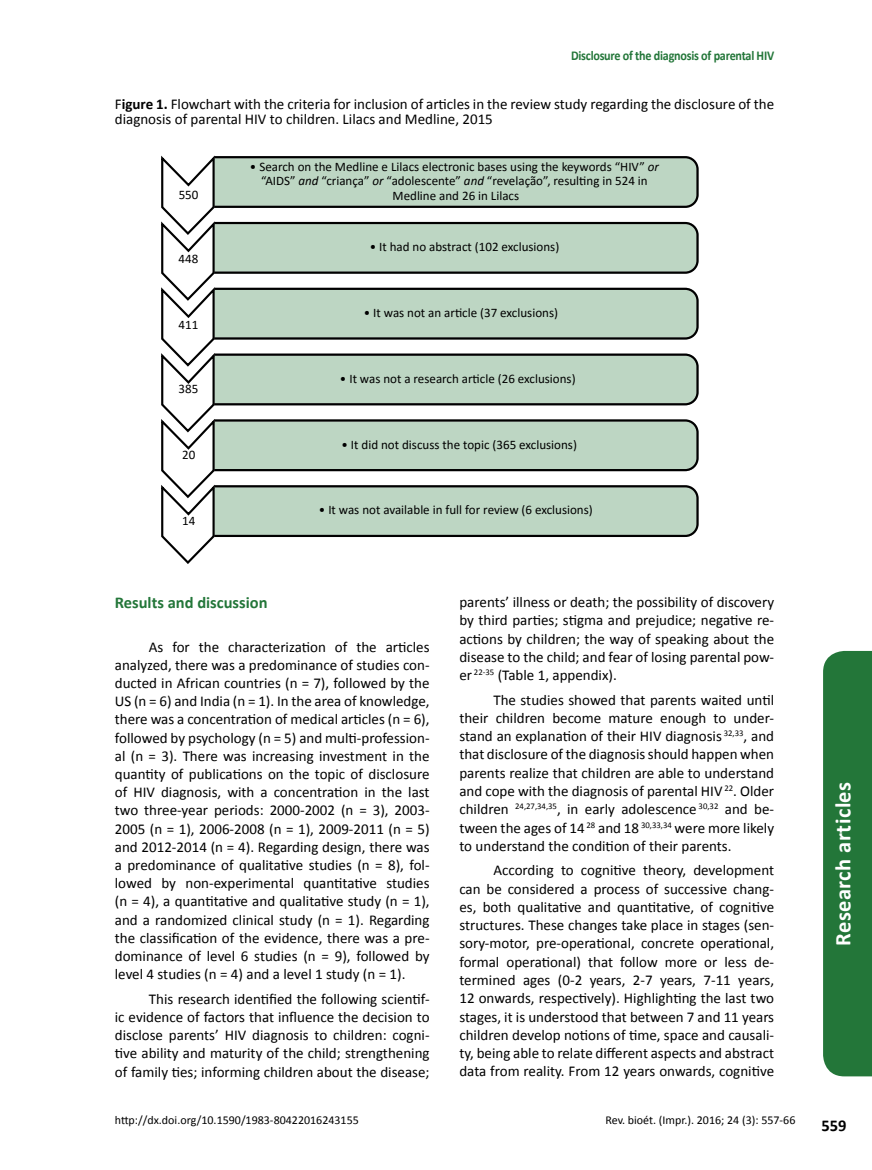
<style>
.page{position:relative;width:872px;height:1170px;background:#fff}
.page>*{position:absolute;margin:0;border:0;box-sizing:border-box;transform-origin:0 0}
.t1{font:700 22.5px "Calibri";letter-spacing:.02em;color:#fff}
.t2{font:700 16.5px "Calibri";color:#237639}
.t3{font:700 16.5px "Calibri";color:#000}
.t4{font:15px/18.3px "Calibri";color:#000;text-align:justify}
.t5{font:700 13.5px "Calibri";letter-spacing:-.02em;color:#237639;scale:.9 1}
.t6{font:13.05px/14.4px "Calibri";color:#000;text-align:center}
.t7{font:12px "Calibri";color:#000}
.s1{font-weight:700}
.s2{font-style:italic}
</style>
<div class="page">
<svg style="left:161px;top:155px;width:538px;height:409px"></svg>
<div style="left:823px;top:651px;width:49px;height:425px;background:#237639"></div>
<p class="t5" style="left:571px;top:47px;width:227px">Disclosure of the diagnosis of parental HIV</p>
<p class="t4" style="left:115px;top:97px;width:661px;line-height:15px">F<span class="s1">igure 1.</span> Flowchart with the criteria for inclusion of articles in the review study regarding the disclosure of the diagnosis of parental HIV to children. Lilacs and Medline, 2015</p>
<p class="t6" style="left:179px;top:187px;width:21px">550</p>
<p class="t6" style="left:179px;top:251px;width:21px">448</p>
<p class="t6" style="left:179px;top:317px;width:21px">411</p>
<p class="t6" style="left:179px;top:381px;width:21px">385</p>
<p class="t6" style="left:182px;top:447px;width:15px">20</p>
<p class="t6" style="left:182px;top:513px;width:15px">14</p>
<p class="t6" style="left:250px;top:159px;width:410px">• Search on the Medline e Lilacs electronic bases using the keywords “HIV” <span class="s2">or </span>“AIDS” <span class="s2">and</span> “criança” <span class="s2">or</span> “adolescente” <span class="s2">and</span> “revelação”, resulting in 524 in<br>Medline and 26 in Lilacs</p>
<p class="t6" style="left:370px;top:239px;width:191px">• It had no abstract (102 exclusions)</p>
<p class="t6" style="left:364px;top:305px;width:196px">• It was not an article (37 exclusions)</p>
<p class="t6" style="left:340px;top:371px;width:237px">• It was not a research article (26 exclusions)</p>
<p class="t6" style="left:341px;top:436px;width:237px">• It did not discuss the topic (365 exclusions)</p>
<p class="t6" style="left:319px;top:502px;width:275px">• It was not available in full for review (6 exclusions)</p>
<p class="t2" style="left:115px;top:592px;width:154px">Results and discussion</p>
<p class="t4" style="left:115px;top:637px;width:316px;text-indent:34px">As for the characterization of the articles analyzed, there was a predominance of studies con&shy;ducted in African countries (n = 7), followed by the US (n = 6) and India (n = 1). In the area of knowledge, there was a concentration of medical articles (n = 6), followed by psychology (n = 5) and multi-profession&shy;al (n = 3). There was increasing investment in the quantity of publications on the topic of disclosure of HIV diagnosis, with a concentration in the last two three-year periods: 2000-2002 (n = 3), 2003- 2005 (n = 1), 2006-2008 (n = 1), 2009-2011 (n = 5) and 2012-2014 (n = 4). Regarding design, there was a predominance of qualitative studies (n = 8), fol&shy;lowed by non-experimental quantitative studies (n = 4), a quantitative and qualitative study (n = 1), and a randomized clinical study (n = 1). Regarding the classification of the evidence, there was a pre&shy;dominance of level 6 studies (n = 9), followed by level 4 studies (n = 4) and a level 1 study (n = 1).</p>
<p class="t4" style="left:115px;top:989px;width:316px;text-indent:34px">This research identified the following scientif&shy;ic evidence of factors that influence the decision to disclose parents’ HIV diagnosis to children: cogni&shy;tive ability and maturity of the child; strengthening of family ties; informing children about the disease;</p>
<p class="t7" style="left:115px;top:1112px;width:245px">http://dx.doi.org/10.1590/1983-80422016243155</p>
<p class="t4" style="left:459px;top:593px;width:316px">parents’ illness or death; the possibility of discovery by third parties; stigma and prejudice; negative re&shy;actions by children; the way of speaking about the disease to the child; and fear of losing parental pow&shy;er <sup>22-35</sup> (Table 1, appendix).</p>
<p class="t4" style="left:459px;top:690px;width:316px;text-indent:34px">The studies showed that parents waited until their children become mature enough to under&shy;stand an explanation of their HIV diagnosis <sup>32,33</sup>, and that disclosure of the diagnosis should happen when parents realize that children are able to understand and cope with the diagnosis of parental HIV <sup>22</sup>. Older children <sup>24,27,34,35</sup>, in early adolescence <sup>30,32</sup> and be&shy;tween the ages of 14 <sup>28</sup> and 18 <sup>30,33,34</sup> were more likely to understand the condition of their parents.</p>
<p class="t4" style="left:459px;top:861px;width:316px;text-indent:34px">According to cognitive theory, development can be considered a process of successive chang&shy;es, both qualitative and quantitative, of cognitive structures. These changes take place in stages (sen&shy;sory-motor, pre-operational, concrete operational, formal operational) that follow more or less de&shy;termined ages (0-2 years, 2-7 years, 7-11 years, 12 onwards, respectively). Highlighting the last two stages, it is understood that between 7 and 11 years children develop notions of time, space and causali&shy;ty, being able to relate different aspects and abstract data from reality. From 12 years onwards, cognitive</p>
<p class="t7" style="left:605px;top:1112px;width:191px">Rev. bioét. (Impr.). 2016; 24 (3): 557-66</p>
<h1 class="t1" style="left:828px;top:945px;width:166px;rotate:-90deg">Research articles</h1>
<p class="t3" style="left:821px;top:1115px;width:27px">559</p>
</div>
